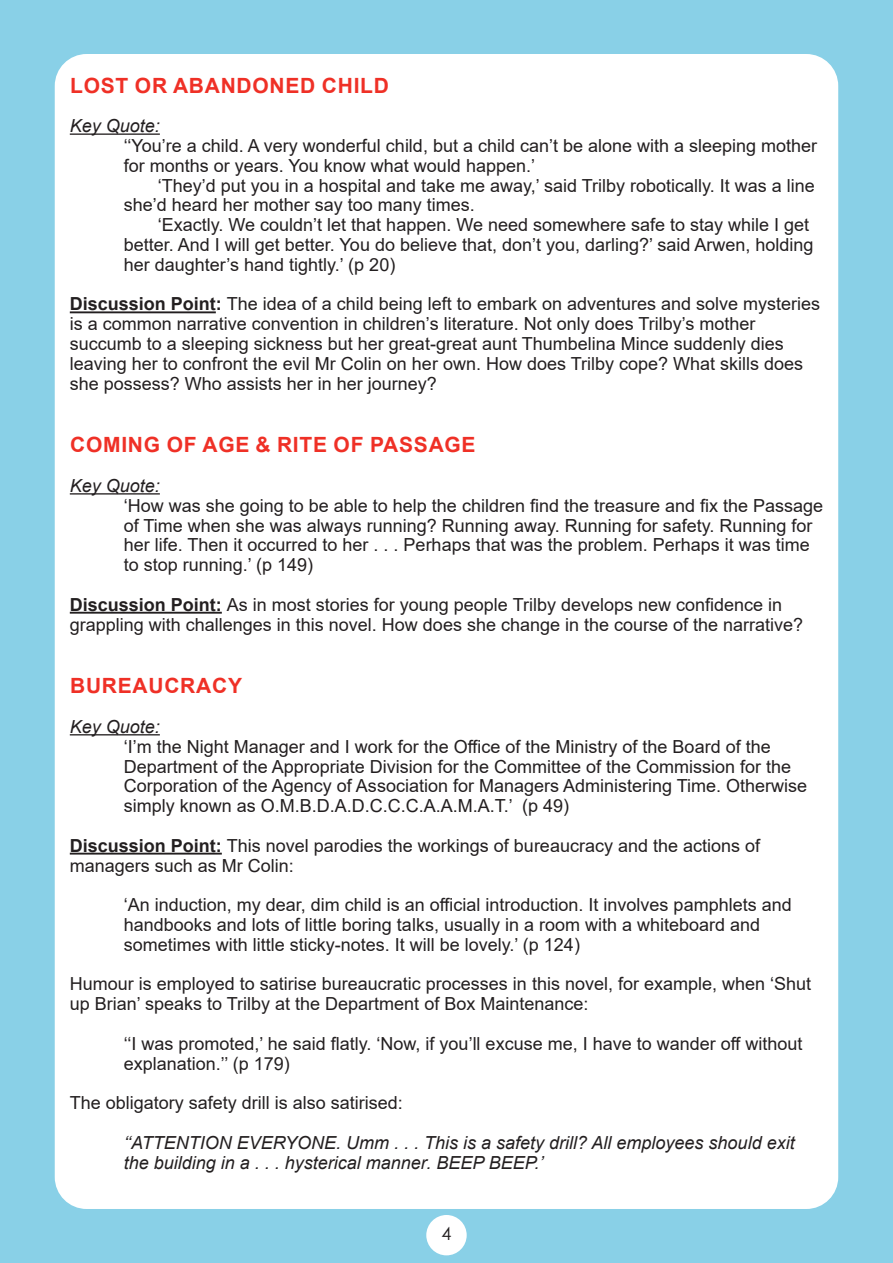
<style>
.page{position:relative;width:893px;height:1263px;background:#89d0e7}
.page>*{position:absolute;margin:0;border:0;box-sizing:border-box;transform-origin:0 0}
.t1{font:700 21px "Arial";letter-spacing:.035em;color:#ef3026}
.t2{font:18px/19.8px "Arial";color:#231f20}
.t3{font:italic 18px/19.8px "Arial";color:#231f20}
.t4{font:18px "Century Gothic";color:#231f20}
.s1{font-weight:700}
</style>
<div class="page">
<div style="left:55px;top:54px;width:783px;height:1155px;background:#fff;border-radius:32px"></div>
<div style="left:426px;top:1215px;width:41px;height:40px;background:#fff;border-radius:50%"></div>
<hr style="left:70px;top:133px;width:90px;height:2px;background:#231f20">
<hr style="left:70px;top:311px;width:146px;height:2px;background:#231f20">
<hr style="left:70px;top:493px;width:90px;height:1px;background:#231f20">
<hr style="left:70px;top:612px;width:152px;height:2px;background:#231f20">
<hr style="left:70px;top:734px;width:90px;height:1px;background:#231f20">
<hr style="left:70px;top:853px;width:152px;height:1px;background:#231f20">
<p class="t1" style="left:70px;top:70px;width:320px">LOST OR ABANDONED CHILD</p>
<p class="t3" style="left:70px;top:116px;width:92px">Key Quote:</p>
<p class="t2" style="left:124px;top:136px;width:695px">‘‘You’re a child. A very wonderful child, but a child can’t be alone with a sleeping mother for months or years. You know what would happen.’</p>
<p class="t2" style="left:124px;top:175px;width:693px;text-indent:34px">‘They’d put you in a hospital and take me away,’ said Trilby robotically. It was a line she’d heard her mother say too many times.</p>
<p class="t2" style="left:124px;top:215px;width:691px;text-indent:34px">‘Exactly. We couldn’t let that happen. We need somewhere safe to stay while I get better. And I will get better. You do believe that, don’t you, darling?’ said Arwen, holding her daughter’s hand tightly.’ (p 20)</p>
<p class="t2" style="left:70px;top:294px;width:752px"><span class="s1">Discussion Point:</span> The idea of a child being left to embark on adventures and solve mysteries is a common narrative convention in children’s literature. Not only does Trilby’s mother succumb to a sleeping sickness but her great-great aunt Thumbelina Mince suddenly dies leaving her to confront the evil Mr Colin on her own. How does Trilby cope? What skills does she possess? Who assists her in her journey?</p>
<p class="t1" style="left:70px;top:430px;width:407px">COMING OF AGE &amp; RITE OF PASSAGE</p>
<p class="t3" style="left:70px;top:476px;width:92px">Key Quote:</p>
<p class="t2" style="left:124px;top:495px;width:701px">‘How was she going to be able to help the children find the treasure and fix the Passage of Time when she was always running? Running away. Running for safety. Running for her life. Then it occurred to her . . . Perhaps that was the problem. Perhaps it was time to stop running.’ (p 149)</p>
<p class="t2" style="left:70px;top:594px;width:735px"><span class="s1">Discussion Point:</span> As in most stories for young people Trilby develops new confidence in grappling with challenges in this novel. How does she change in the course of the narrative?</p>
<p class="t1" style="left:70px;top:671px;width:173px">BUREAUCRACY</p>
<p class="t3" style="left:70px;top:717px;width:92px">Key Quote:</p>
<p class="t2" style="left:124px;top:736px;width:685px">‘I’m the Night Manager and I work for the Office of the Ministry of the Board of the Department of the Appropriate Division for the Committee of the Commission for the Corporation of the Agency of Association for Managers Administering Time. Otherwise simply known as O.M.B.D.A.D.C.C.C.A.A.M.A.T.’ (p 49)</p>
<p class="t2" style="left:70px;top:835px;width:692px"><span class="s1">Discussion Point:</span> This novel parodies the workings of bureaucracy and the actions of managers such as Mr Colin:</p>
<p class="t2" style="left:124px;top:895px;width:669px">‘An induction, my dear, dim child is an official introduction. It involves pamphlets and handbooks and lots of little boring talks, usually in a room with a whiteboard and sometimes with little sticky-notes. It will be lovely.’ (p 124)</p>
<p class="t2" style="left:70px;top:974px;width:743px">Humour is employed to satirise bureaucratic processes in this novel, for example, when ‘Shut up Brian’ speaks to Trilby at the Department of Box Maintenance:</p>
<p class="t2" style="left:124px;top:1033px;width:680px">‘‘I was promoted,’ he said flatly. ‘Now, if you’ll excuse me, I have to wander off without explanation.’’ (p 179)</p>
<p class="t2" style="left:70px;top:1093px;width:335px">The obligatory safety drill is also satirised:</p>
<p class="t3" style="left:124px;top:1133px;width:672px">‘‘ATTENTION EVERYONE. Umm . . . This is a safety drill? All employees should exit the building in a . . . hysterical manner. BEEP BEEP.’</p>
<p class="t4" style="left:441px;top:1221px;width:11px">4</p>
</div>
